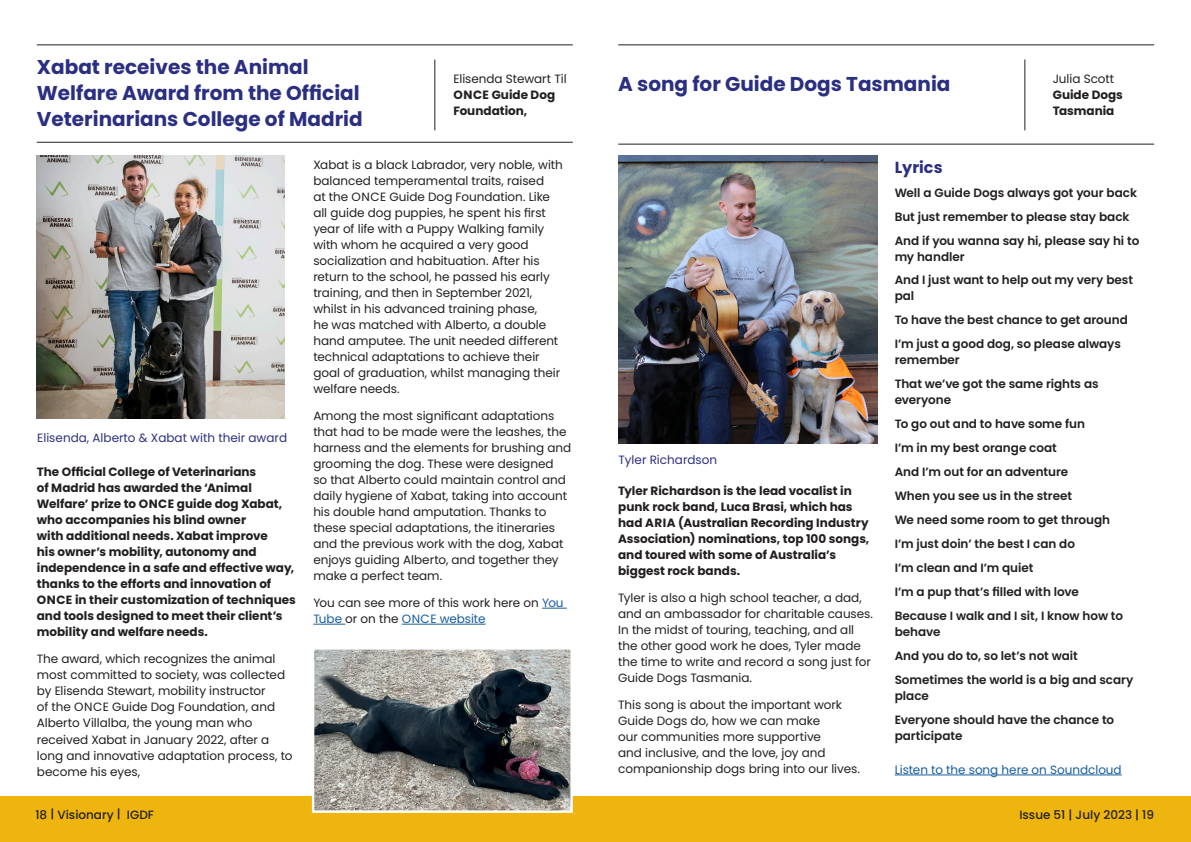
<style>
.page{position:relative;width:1191px;height:842px;background:#fff}
.page>*{position:absolute;margin:0;border:0;box-sizing:border-box;transform-origin:0 0}
.t1{font:700 20px/26px "Poppins";color:#2b2f82}
.t2{font:700 16px "Poppins";color:#2b2f82}
.Body_text{font:12px/16px "Poppins";letter-spacing:-.005em;color:#231f20}
.Body_text-2{font:600 12px/16px "Poppins";letter-spacing:-.005em;color:#231f20}
.Body_text-3{font:700 12px/16px "Poppins";color:#231f20}
.Body_Bold{font:700 12px/16px "Poppins";color:#231f20}
.t3{font:12px "Poppins";color:#2b2f82}
.t4{font:500 12px "Poppins";color:#231f20}
.Body_text-4{font:12px "Poppins";letter-spacing:-.005em;color:#175d9e}
.s1{font-weight:400}
.s2{color:#175d9e}
</style>
<div class="page">
<div style="left:0;top:797px;width:1191px;height:45px;background:#eeb50e"></div>
<hr style="left:37px;top:44px;width:536px;height:1px;background:#231f20">
<hr style="left:618px;top:44px;width:536px;height:1px;background:#231f20">
<hr style="left:434px;top:60px;width:1px;height:70px;background:#231f20">
<hr style="left:37px;top:142px;width:536px;height:1px;background:#231f20">
<svg style="left:542px;top:608px;width:25px;height:1px"></svg>
<hr style="left:313px;top:624px;width:32px;height:1px;background:#175d9e">
<hr style="left:402px;top:624px;width:83px;height:1px;background:#175d9e">
<img style="left:37px;top:156px;width:248px;height:262px">
<img style="left:315px;top:650px;width:255px;height:160px">
<div style="left:312px;top:647px;width:261px;height:166px;border:2px solid #fff"></div>
<hr style="left:1024px;top:60px;width:1px;height:70px;background:#231f20">
<hr style="left:618px;top:144px;width:536px;height:1px;background:#231f20">
<hr style="left:894px;top:775px;width:227px;height:1px;background:#175d9e">
<img style="left:618px;top:156px;width:259px;height:287px">
<h2 class="t1" style="left:37px;top:55px;width:327px">Xabat receives the Animal<br>Welfare Award from the Official<br>Veterinarians College of Madrid</h2>
<p class="Body_text-3" style="left:453px;top:71px;width:115px"><span class="s1">Elisenda Stewart Til<br></span>ONCE Guide Dog<br>Foundation,</p>
<p class="t3" style="left:37px;top:430px;width:251px">Elisenda, Alberto &amp; Xabat with their award</p>
<p class="Body_text-3" style="left:37px;top:464px;width:260px">The Official College of Veterinarians<br>of Madrid has awarded the ‘Animal Welfare’ prize to ONCE guide dog Xabat, who accompanies his blind owner<br>with additional needs. Xabat improve<br>his owner’s mobility, autonomy and independence in a safe and effective way, thanks to the efforts and innovation of ONCE in their customization of techniques and tools designed to meet their client’s mobility and welfare needs.</p>
<p class="Body_text" style="left:37px;top:651px;width:257px">The award, which recognizes the animal most committed to society, was collected by Elisenda Stewart, mobility instructor<br>of the ONCE Guide Dog Foundation, and Alberto Villalba, the young man who received Xabat in January 2022, after a long and innovative adaptation process, to become his eyes,</p>
<p class="Body_text" style="left:313px;top:156px;width:251px">Xabat is a black Labrador, very noble, with balanced temperamental traits, raised<br>at the ONCE Guide Dog Foundation. Like all guide dog puppies, he spent his first year of life with a Puppy Walking family with whom he acquired a very good socialization and habituation. After his return to the school, he passed his early training, and then in September 2021, whilst in his advanced training phase,<br>he was matched with Alberto, a double hand amputee. The unit needed different technical adaptations to achieve their goal of graduation, whilst managing their welfare needs.</p>
<p class="Body_text" style="left:313px;top:408px;width:259px">Among the most significant adaptations that had to be made were the leashes, the harness and the elements for brushing and grooming the dog. These were designed<br>so that Alberto could maintain control and daily hygiene of Xabat, taking into account his double hand amputation. Thanks to these special adaptations, the itineraries and the previous work with the dog, Xabat enjoys guiding Alberto, and together they make a perfect team.</p>
<p class="Body_text" style="left:313px;top:595px;width:252px">You can see more of this work here on <span class="s2">You<br>Tube</span> or on the <span class="s2">ONCE website</span></p>
<h2 class="t1" style="left:618px;top:72px;width:334px">A song for Guide Dogs Tasmania</h2>
<p class="Body_text-3" style="left:1052px;top:71px;width:72px"><span class="s1">Julia Scott<br></span>Guide Dogs<br>Tasmania</p>
<p class="t3" style="left:618px;top:453px;width:100px">Tyler Richardson</p>
<p class="Body_Bold" style="left:618px;top:482px;width:253px">Tyler Richardson is the lead vocalist in punk rock band, Luca Brasi, which has had ARIA (Australian Recording Industry Association) nominations, top 100 songs, and toured with some of Australia’s biggest rock bands.</p>
<p class="Body_text" style="left:618px;top:590px;width:256px">Tyler is also a high school teacher, a dad, and an ambassador for charitable causes.<br>In the midst of touring, teaching, and all the other good work he does, Tyler made the time to write and record a song just for Guide Dogs Tasmania.</p>
<p class="Body_text" style="left:618px;top:697px;width:243px">This song is about the important work Guide Dogs do, how we can make<br>our communities more supportive<br>and inclusive, and the love, joy and companionship dogs bring into our lives.</p>
<h3 class="t2" style="left:894px;top:158px;width:49px">Lyrics</h3>
<p class="Body_text-2" style="left:894px;top:185px;width:244px">Well a Guide Dogs always got your back</p>
<p class="Body_text-2" style="left:894px;top:208px;width:236px">But just remember to please stay back</p>
<p class="Body_text-2" style="left:894px;top:232px;width:246px">And if you wanna say hi, please say hi to my handler</p>
<p class="Body_text-2" style="left:894px;top:272px;width:240px">And I just want to help out my very best pal</p>
<p class="Body_text-2" style="left:894px;top:312px;width:235px">To have the best chance to get around</p>
<p class="Body_text-2" style="left:894px;top:336px;width:228px">I’m just a good dog, so please always remember</p>
<p class="Body_text-2" style="left:894px;top:376px;width:205px">That we’ve got the same rights as everyone</p>
<p class="Body_text-2" style="left:894px;top:416px;width:192px">To go out and to have some fun</p>
<p class="Body_text-2" style="left:894px;top:440px;width:164px">I’m in my best orange coat</p>
<p class="Body_text-2" style="left:894px;top:464px;width:175px">And I’m out for an adventure</p>
<p class="Body_text-2" style="left:894px;top:488px;width:179px">When you see us in the street</p>
<p class="Body_text-2" style="left:894px;top:512px;width:217px">We need some room to get through</p>
<p class="Body_text-2" style="left:894px;top:536px;width:182px">I’m just doin’ the best I can do</p>
<p class="Body_text-2" style="left:894px;top:560px;width:140px">I’m clean and I’m quiet</p>
<p class="Body_text-2" style="left:894px;top:584px;width:186px">I’m a pup that’s filled with love</p>
<p class="Body_text-2" style="left:894px;top:608px;width:230px">Because I walk and I sit, I know how to behave</p>
<p class="Body_text-2" style="left:894px;top:647px;width:185px">And you do to, so let’s not wait</p>
<p class="Body_text-2" style="left:894px;top:671px;width:240px">Sometimes the world is a big and scary place</p>
<p class="Body_text-2" style="left:894px;top:711px;width:221px">Everyone should have the chance to participate</p>
<p class="Body_text-4" style="left:894px;top:763px;width:229px">Listen to the song here on Soundcloud</p>
<p class="t4" style="left:35px;top:808px;width:120px">18 | Visionary | IGDF</p>
<p class="t4" style="left:1019px;top:808px;width:136px">Issue 51 | July 2023 | 19</p>
</div>
